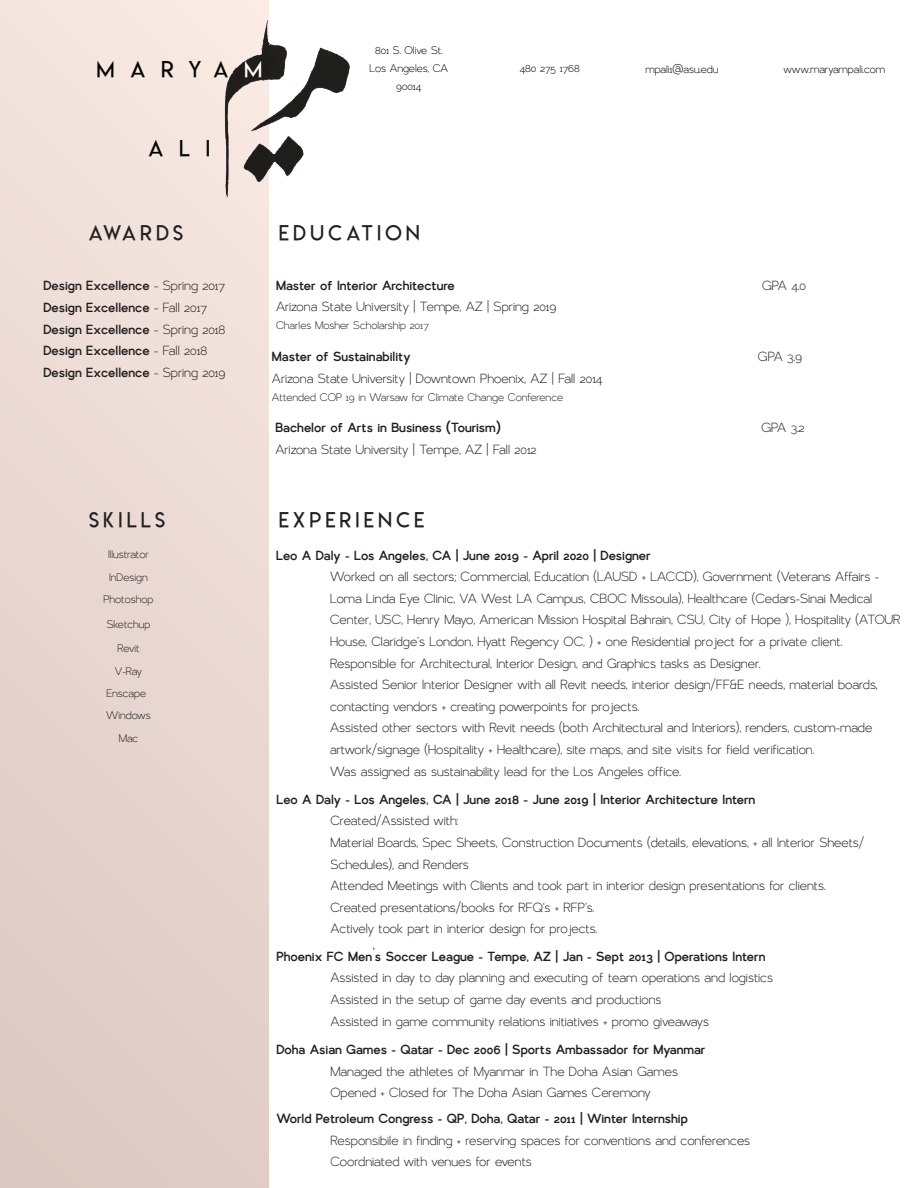
<style>
.page{position:relative;width:918px;height:1188px;background:#fff}
.page>*{position:absolute;margin:0;border:0;box-sizing:border-box;transform-origin:0 0}
.t1{font:22.5px "Lemon Milklight";letter-spacing:.7em;color:#040503}
.t2{font:21px "Lemon Milklight";letter-spacing:.2em;color:#231f20}
.t3{font:18px/21.6px "Larke";color:#231f20}
.t4{font:700 18px/21.6px "Larke Sans";color:#231f20}
.t5{font:15px/23.9px "Larke";color:#231f20;text-align:center}
.t6{font:15px/18px "Larke";color:#040503;text-align:center}
.s1{color:#fff}
.s2{font-family:"Larke";font-weight:400}
.s3{font-family:"Geosans";font-weight:300;font-style:italic}
</style>
<div class="page">
<div style="left:0;top:0;width:268px;height:1188px;background:linear-gradient(to bottom,#f6e8e1,#ddc9c3)"></div>
<img style="left:202px;top:8px;width:148px;height:213px">
<p class="t1" style="left:97px;top:55px;width:167px">MARYA<span class="s1">M</span></p>
<p class="t1" style="left:149px;top:134px;width:63px">ALI</p>
<p class="t6" style="left:370px;top:40px;width:80px">801 S. Olive St.<br>Los Angeles, CA<br>90014</p>
<p class="t6" style="left:520px;top:58px;width:62px">480 275 1768</p>
<p class="t6" style="left:645px;top:58px;width:74px">mpali1@asu.edu</p>
<p class="t6" style="left:783px;top:58px;width:103px">www.maryampali.com</p>
<p class="t2" style="left:89px;top:220px;width:96px">AWARDS</p>
<p class="t2" style="left:279px;top:220px;width:143px">EDUCATION</p>
<p class="t4" style="left:44px;top:276px;width:184px">Design Excellence <span class="s2">- Spring 2017<br></span>Design Excellence <span class="s2">- Fall 2017<br></span>Design Excellence <span class="s2">- Spring 2018<br></span>Design Excellence <span class="s2">- Fall 2018<br></span>Design Excellence <span class="s2">- Spring 2019</span></p>
<p class="t4" style="left:276px;top:275px;width:180px">Master of Interior Architecture</p>
<p class="t3" style="left:762px;top:272px;width:45px">GPA 4.0</p>
<p class="t3" style="left:276px;top:294px;width:282px">Arizona State University | Tempe, AZ | Spring 2019</p>
<p class="t5" style="left:276px;top:312px;width:154px">Charles Mosher Scholarship 2017</p>
<p class="t4" style="left:272px;top:346px;width:140px">Master of Sustainability</p>
<p class="t3" style="left:758px;top:344px;width:46px">GPA 3.9</p>
<p class="t3" style="left:272px;top:365px;width:332px">Arizona State University | Downtown Phoenix, AZ | Fall 2014</p>
<p class="t5" style="left:272px;top:383px;width:293px">Attended COP 19 in Warsaw for Climate Change Conference</p>
<p class="t4" style="left:275px;top:418px;width:227px">Bachelor of Arts in Business (Tourism)</p>
<p class="t3" style="left:761px;top:415px;width:45px">GPA 3.2</p>
<p class="t3" style="left:275px;top:436px;width:263px">Arizona State University | Tempe, AZ | Fall 2012</p>
<p class="t2" style="left:89px;top:507px;width:78px">SKILLS</p>
<p class="t5" style="left:108px;top:540px;width:42px;text-align:left">Illustrator<br>InDesign</p>
<p class="t5" style="left:104px;top:586px;width:51px">Photoshop<br>Sketchup<br>Revit<br>V-Ray</p>
<p class="t5" style="left:106px;top:702px;width:46px;line-height:23.2px">Windows<br>Mac</p>
<p class="t5" style="left:106px;top:680px;width:41px">Enscape</p>
<p class="t2" style="left:279px;top:507px;width:147px">EXPERIENCE</p>
<p class="t4" style="left:276px;top:545px;width:376px">Leo A Daly - Los Angeles, CA | June 2019 - April 2020 | Designer</p>
<p class="t3" style="left:330px;top:564px;width:572px">Worked on all sectors; Commercial, Education (LAUSD + LACCD), Government (Veterans Affairs - Loma Linda Eye Clinic, VA West LA Campus, CBOC Missoula), Healthcare (Cedars-Sinai Medical Center, USC, Henry Mayo, American Mission Hospital Bahrain, CSU, City of Hope ), Hospitality (ATOUR House, Claridge's London, Hyatt Regency OC, ) + one Residential project for a private client.<br>Responsible for Architectural, Interior Design, and Graphics tasks as Designer.<br>Assisted Senior Interior Designer with all Revit needs, interior design/FF&amp;E needs, material boards, contacting vendors + creating powerpoints for projects.<br>Assisted other sectors with Revit needs (both Architectural and Interiors), renders, custom-made artwork/signage (Hospitality + Healthcare), site maps, and site visits for field verification.<br>Was assigned as sustainability lead for the Los Angeles office.</p>
<p class="t4" style="left:276px;top:789px;width:480px">Leo A Daly - Los Angeles, CA | June 2018 - June 2019 | Interior Architecture Intern</p>
<p class="t3" style="left:330px;top:808px;width:535px">Created/Assisted with:<br>Material Boards, Spec Sheets, Construction Documents (details, elevations, + all Interior Sheets/ Schedules), and Renders<br>Attended Meetings with Clients and took part in interior design presentations for clients.<br>Created presentations/books for RFQ's + RFP's.<br>Actively took part in interior design for projects.</p>
<p class="t4" style="left:276px;top:946px;width:491px">Phoenix FC Men<span class="s3">’</span>s Soccer League - Tempe, AZ | Jan - Sept 2013 | Operations Intern</p>
<p class="t3" style="left:330px;top:965px;width:444px">Assisted in day to day planning and executing of team operations and logistics<br>Assisted in the setup of game day events and productions<br>Assisted in game community relations initiatives + promo giveaways</p>
<p class="t4" style="left:276px;top:1040px;width:431px">Doha Asian Games - Qatar - Dec 2006 | Sports Ambassador for Myanmar</p>
<p class="t3" style="left:330px;top:1058px;width:349px">Managed the athletes of Myanmar in The Doha Asian Games<br>Opened + Closed for The Doha Asian Games Ceremony</p>
<p class="t4" style="left:276px;top:1108px;width:413px">World Petroleum Congress - QP, Doha, Qatar - 2011 | Winter Internship</p>
<p class="t3" style="left:330px;top:1127px;width:421px">Responsibile in finding + reserving spaces for conventions and conferences<br>Coordniated with venues for events</p>
</div>
